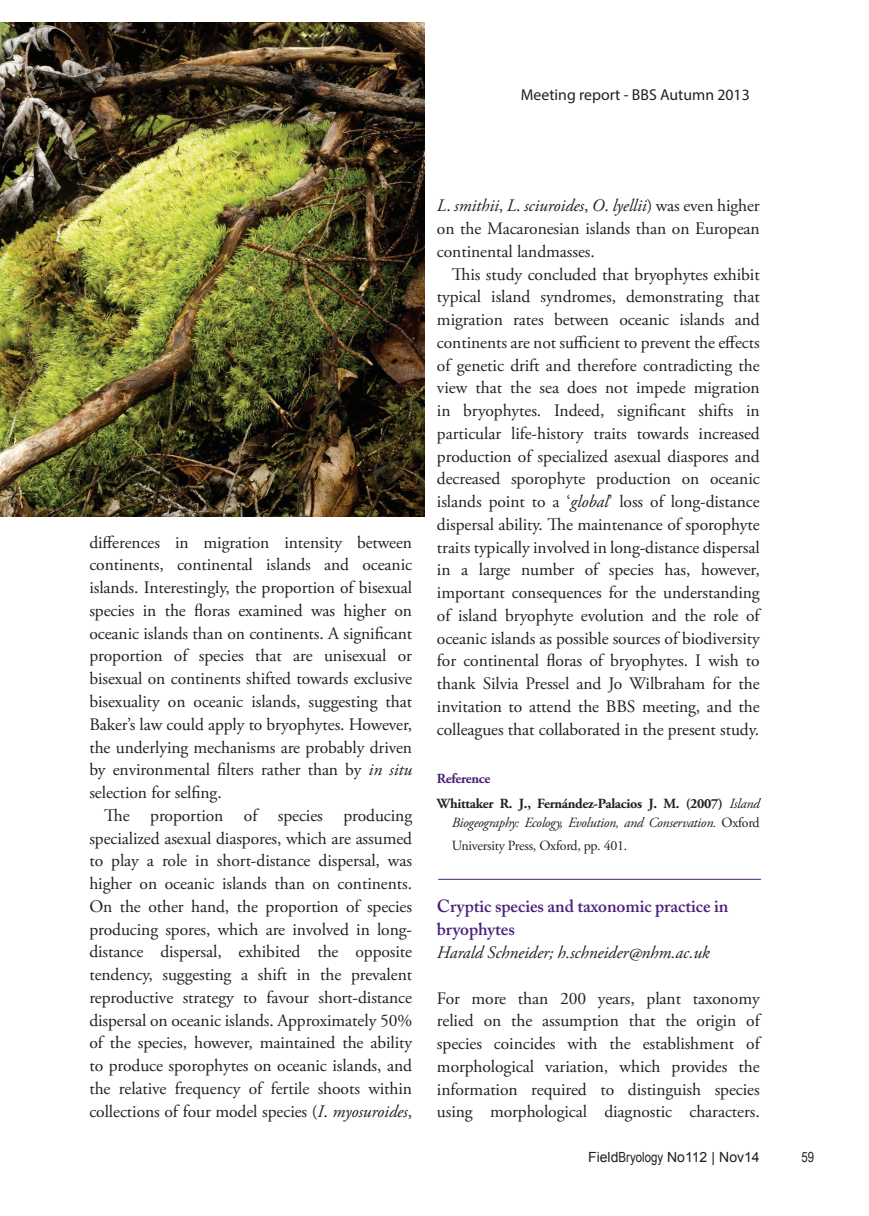
<style>
.page{position:relative;width:869px;height:1216px;background:#fff}
.page>*{position:absolute;margin:0;border:0;box-sizing:border-box;transform-origin:0 0}
.Article_Text{font:17.5px/22.8px "Adobe Garamond Pro";letter-spacing:-.005em;color:#231f20;text-align:justify}
.Article_Subhead{font:600 17.5px/22.8px "Adobe Caslon Pro";letter-spacing:-.005em;color:#4c1f79}
.Article_Text-2{font:italic 17.5px "Adobe Garamond Pro";letter-spacing:-.005em;color:#231f20}
.Running_head_L{font:15.75px "Myriad Pro";color:#231f20}
.Article_Reference{font:italic 14px/19.2px "Adobe Garamond Pro";letter-spacing:-.02em;color:#231f20;text-align:right}
.Article_Reference-2{font:14px "Adobe Garamond Pro";letter-spacing:-.02em;color:#231f20}
.t1{font:14px "Arial";color:#231f20}
.Article_Reference-3{font:700 14px "Adobe Garamond Pro";letter-spacing:-.02em;color:#4c1f79}
.t2{font:14px "Arial Narrow";color:#231f20}
.s1{font-style:italic}
.s2{font-weight:700;font-style:normal}
.s3{font-style:normal}
.s4{font-family:"Arial Narrow"}
</style>
<div class="page">
<img style="left:0;top:23px;width:424px;height:494px">
<hr style="left:438px;top:878px;width:322px;height:1px;background:#4c1f79">
<p class="Running_head_L" style="left:520px;top:85px;width:230px">Meeting report - BBS Autumn 2013</p>
<p class="Article_Text" style="left:89px;top:531px;width:324px">differences in migration intensity between continents, continental islands and oceanic islands. Interestingly, the proportion of bisexual species in the floras examined was higher on oceanic islands than on continents. A significant proportion of species that are unisexual or bisexual on continents shifted towards exclusive bisexuality on oceanic islands, suggesting that Baker’s law could apply to bryophytes. However, the underlying mechanisms are probably driven by environmental filters rather than by <span class="s1">in situ </span>selection for selfing.</p>
<p class="Article_Text" style="left:89px;top:804px;width:324px;text-indent:15px">The proportion of species producing specialized asexual diaspores, which are assumed to play a role in short-distance dispersal, was higher on oceanic islands than on continents.<br>On the other hand, the proportion of species producing spores, which are involved in long&shy;distance dispersal, exhibited the opposite tendency, suggesting a shift in the prevalent reproductive strategy to favour short-distance dispersal on oceanic islands. Approximately 50% of the species, however, maintained the ability to produce sporophytes on oceanic islands, and the relative frequency of fertile shoots within collections of four model species (<span class="s1">I</span>. <span class="s1">myosuroides</span>,</p>
<p class="Article_Text" style="left:437px;top:195px;width:324px"><span class="s1">L</span>. <span class="s1">smithii</span>, <span class="s1">L</span>. <span class="s1">sciuroides</span>, <span class="s1">O</span>. <span class="s1">lyellii</span>) was even higher on the Macaronesian islands than on European continental landmasses.</p>
<p class="Article_Text" style="left:437px;top:263px;width:324px;text-indent:15px">This study concluded that bryophytes exhibit typical island syndromes, demonstrating that migration rates between oceanic islands and continents are not sufficient to prevent the effects of genetic drift and therefore contradicting the view that the sea does not impede migration in bryophytes. Indeed, significant shifts in particular life-history traits towards increased production of specialized asexual diaspores and decreased sporophyte production on oceanic islands point to a ‘<span class="s1">global</span>’ loss of long-distance dispersal ability. The maintenance of sporophyte traits typically involved in long-distance dispersal in a large number of species has, however, important consequences for the understanding of island bryophyte evolution and the role of oceanic islands as possible sources of biodiversity for continental floras of bryophytes. I wish to thank Silvia Pressel and Jo Wilbraham for the invitation to attend the BBS meeting, and the colleagues that collaborated in the present study.</p>
<p class="Article_Reference-3" style="left:437px;top:770px;width:55px">Reference</p>
<p class="Article_Reference" style="left:437px;top:794px;width:324px"><span class="s2">Whittaker R. J., Fernández-Palacios J. M. (2007)</span> Island<br>Biogeography: Ecology, Evolution, and Conservation. <span class="s3">Oxford</span></p>
<p class="Article_Reference-2" style="left:451px;top:837px;width:177px">University Press, Oxford, pp. 401.</p>
<p class="Article_Subhead" style="left:437px;top:895px;width:293px">Cryptic species and taxonomic practice in bryophytes</p>
<p class="Article_Text-2" style="left:437px;top:941px;width:274px">Harald Schneider; h.schneider@nhm.ac.uk</p>
<p class="Article_Text" style="left:437px;top:987px;width:324px">For more than 200 years, plant taxonomy relied on the assumption that the origin of species coincides with the establishment of morphological variation, which provides the information required to distinguish species using morphological diagnostic characters.</p>
<p class="t1" style="left:588px;top:1147px;width:173px">Field<span class="s4">Bryology</span> No112 | Nov14</p>
<p class="t2" style="left:801px;top:1146px;width:14px">59</p>
</div>
